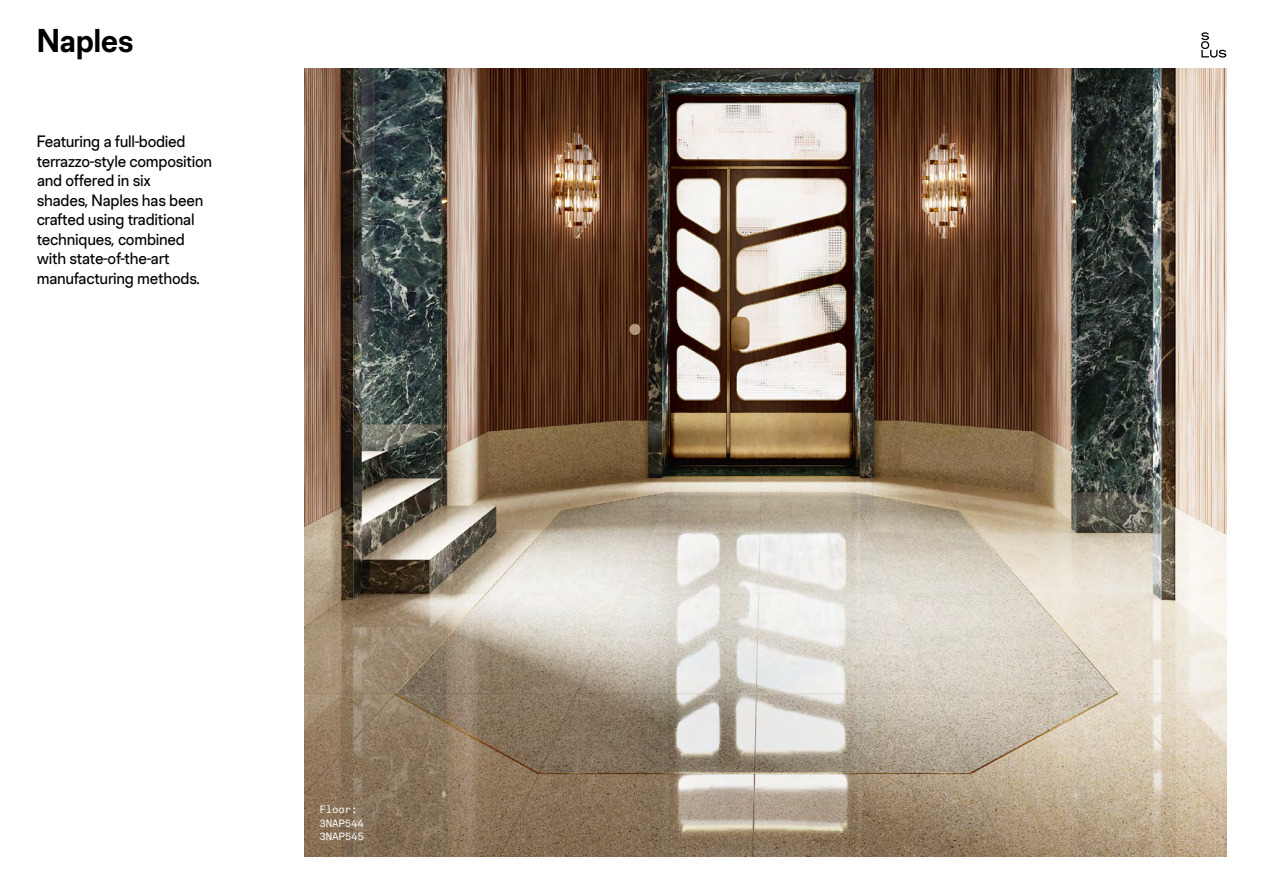
<style>
.page{position:relative;width:1263px;height:893px;background:#fff}
.page>*{position:absolute;margin:0;border:0;box-sizing:border-box;transform-origin:0 0}
.t1{font:600 33px "Chromatic Pro Grotesque";letter-spacing:-.02em;color:#000}
.t2{font:16.5px/19.5px "Chromatic Pro Grotesque";letter-spacing:-.015em;color:#000}
.t3{font:10.5px/13.5px "Akkurat Mono LL";letter-spacing:-.015em;color:#fff}
</style>
<div class="page">
<img style="left:305px;top:69px;width:921px;height:787px">
<svg style="left:1201px;top:32px;width:25px;height:26px"></svg>
<h1 class="t1" style="left:37px;top:20px;width:99px">Naples</h1>
<p class="t2" style="left:37px;top:131px;width:177px">Featuring a full-bodied terrazzo-style composition and offered in six<br>shades, Naples has been crafted using traditional techniques, combined with state-of-the-art manufacturing methods.</p>
<p class="t3" style="left:319px;top:802px;width:46px">Floor:<br>3NAP544<br>3NAP545</p>
</div>
